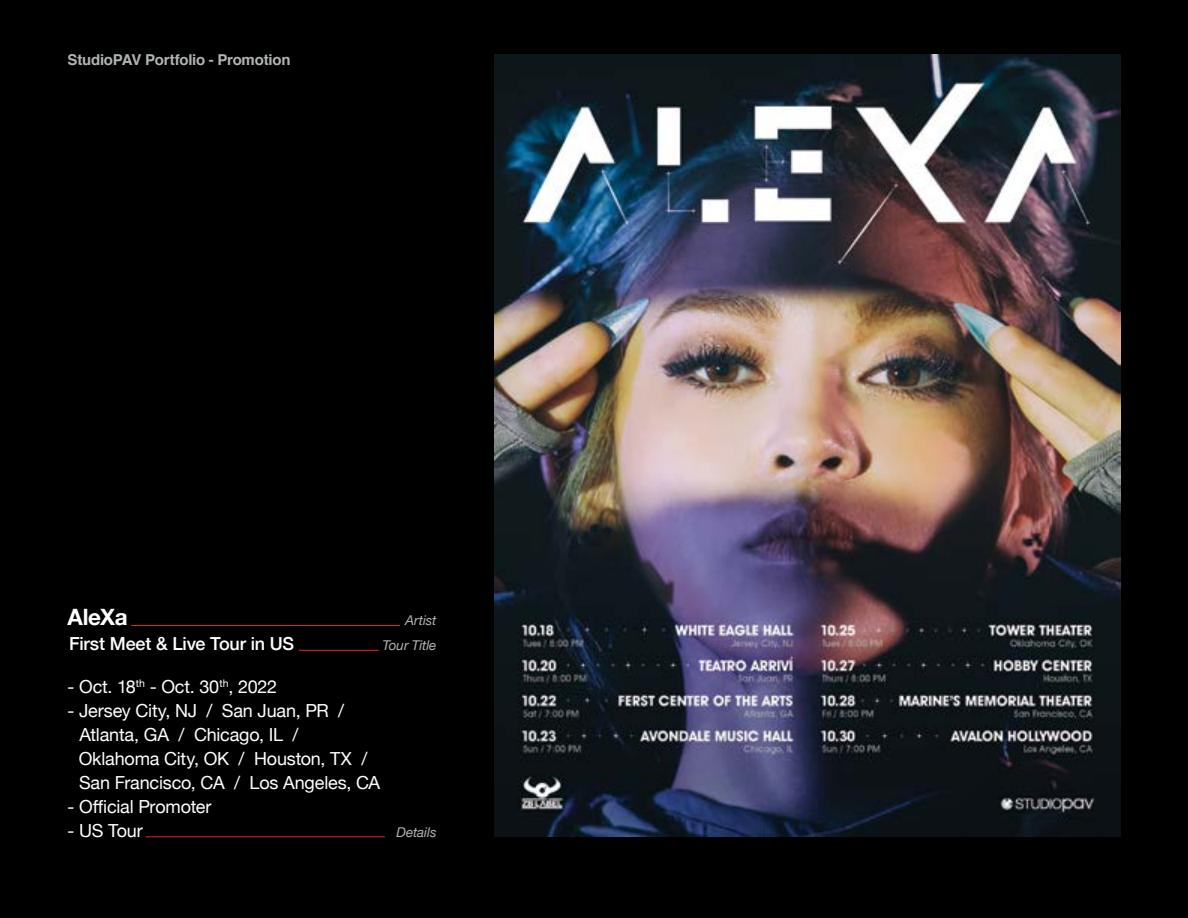
<style>
.page{position:relative;width:1188px;height:918px;background:#000}
.page>*{position:absolute;margin:0;border:0;box-sizing:border-box;transform-origin:0 0}
.t1{font:700 22.5px "Helvetica Neue";letter-spacing:-.015em;color:#fff}
.t2{font:18px/24px "Helvetica Neue";letter-spacing:-.01em;color:#fff}
.t3{font:500 18px "Helvetica Neue";letter-spacing:-.01em;color:#fff}
.t4{font:700 15px "Helvetica";letter-spacing:-.015em;color:#b1b4b6}
.t5{font:italic 13.5px "Helvetica Neue";letter-spacing:-.01em;color:#b1b4b6}
</style>
<div class="page">
<img style="left:494px;top:54px;width:626px;height:783px">
<hr style="left:146px;top:837px;width:239px;height:1px;background:#e9262a">
<hr style="left:131px;top:625px;width:269px;height:1px;background:#e9262a">
<hr style="left:299px;top:650px;width:80px;height:1px;background:#e9262a">
<p class="t4" style="left:68px;top:48px;width:225px">StudioPAV Portfolio - Promotion</p>
<p class="t1" style="left:68px;top:599px;width:62px">AleXa</p>
<p class="t5" style="left:405px;top:611px;width:33px">Artist</p>
<p class="t3" style="left:69px;top:630px;width:227px">First Meet &amp; Live Tour in US</p>
<p class="t5" style="left:382px;top:636px;width:56px">Tour Title</p>
<p class="t2" style="left:68px;top:676px;width:211px">- Oct. 18<sup>th</sup> - Oct. 30<sup>th</sup>, 2022</p>
<p class="t2" style="left:79px;top:700px;width:303px;text-indent:-11px">- Jersey City, NJ / San Juan, PR /<br>Atlanta, GA / Chicago, IL /<br>Oklahoma City, OK / Houston, TX /<br>San Francisco, CA / Los Angeles, CA</p>
<p class="t2" style="left:67px;top:796px;width:145px">- Official Promoter</p>
<p class="t2" style="left:67px;top:820px;width:77px">- US Tour</p>
<p class="t5" style="left:396px;top:822px;width:42px">Details</p>
</div>
